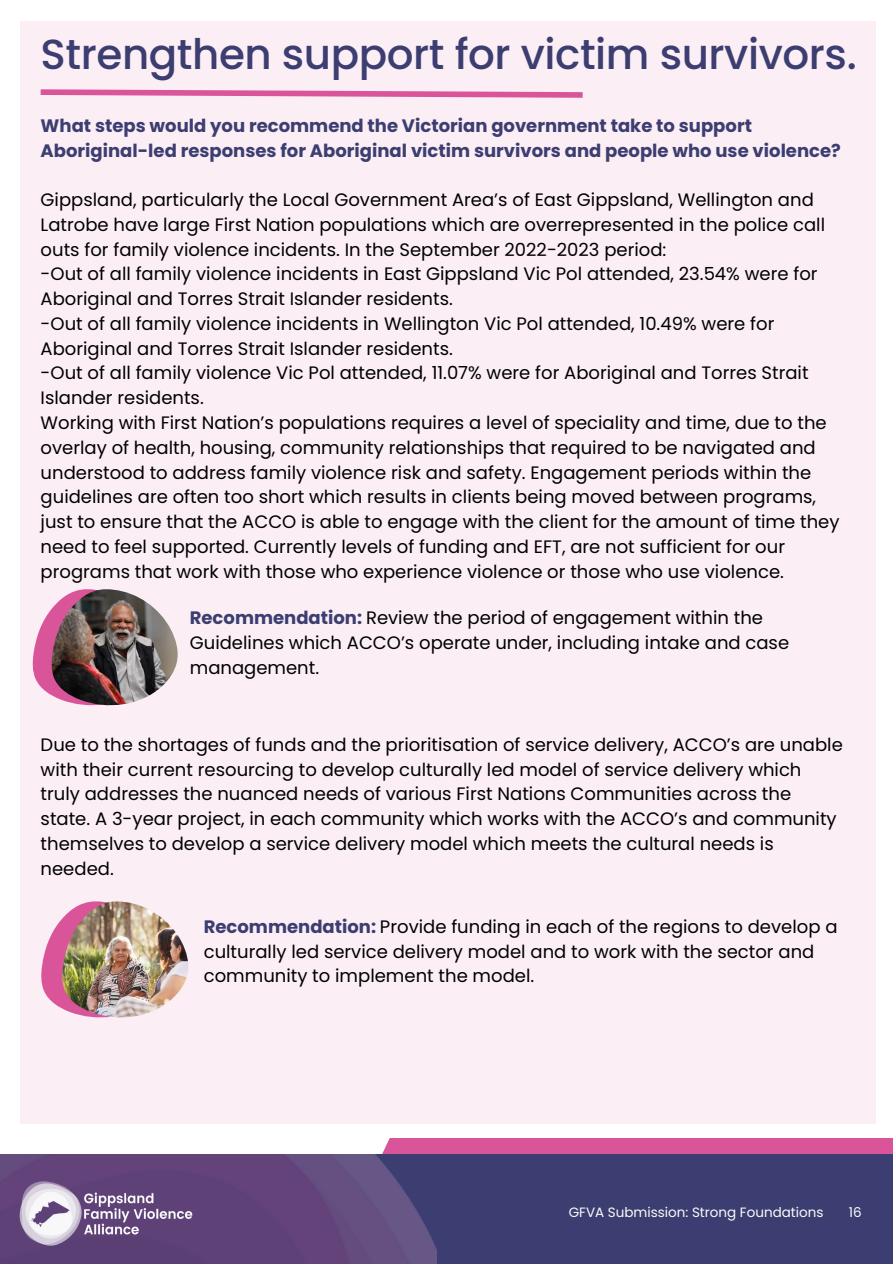
<style>
.page{position:relative;width:893px;height:1264px;background:#fff}
.page>*{position:absolute;margin:0;border:0;box-sizing:border-box;transform-origin:0 0}
.t1{font:500 42px "Poppins";letter-spacing:-.01em;color:#3c3e71}
.t2{font:18px/24.8px "Poppins";color:#000001}
.t3{font:700 18px/24.8px "Poppins";color:#3c3e71}
.t4{font:13.5px "Poppins";color:#fafafa}
.s1{font-weight:700;color:#3c3e71}
</style>
<div class="page">
<div style="left:382px;top:1138px;width:510px;height:15px;background:#da5499"></div>
<div style="left:0;top:1153px;width:892px;height:110px;background:#3c3e71"></div>
<img style="left:0;top:1154px;width:437px;height:109px">
<img style="left:16px;top:1179px;width:179px;height:68px">
<div style="left:20px;top:21px;width:855px;height:1102px;background:#fbeef5"></div>
<svg style="left:40px;top:89px;width:543px;height:9px"></svg>
<svg style="left:32px;top:610px;width:82px;height:96px"></svg>
<img style="left:51px;top:589px;width:127px;height:116px">
<svg style="left:41px;top:919px;width:85px;height:99px"></svg>
<img style="left:62px;top:901px;width:126px;height:116px">
<h1 class="t1" style="left:41px;top:25px;width:817px">Strengthen support for victim survivors.</h1>
<p class="t3" style="left:41px;top:113px;width:801px">What steps would you recommend the Victorian government take to support<br>Aboriginal-led responses for Aboriginal victim survivors and people who use violence?</p>
<p class="t2" style="left:41px;top:187px;width:800px">Gippsland, particularly the Local Government Area’s of East Gippsland, Wellington and Latrobe have large First Nation populations which are overrepresented in the police call outs for family violence incidents. In the September 2022-2023 period:<br>-Out of all family violence incidents in East Gippsland Vic Pol attended, 23.54% were for Aboriginal and Torres Strait Islander residents.<br>-Out of all family violence incidents in Wellington Vic Pol attended, 10.49% were for Aboriginal and Torres Strait Islander residents.<br>-Out of all family violence Vic Pol attended, 11.07% were for Aboriginal and Torres Strait Islander residents.<br>Working with First Nation’s populations requires a level of speciality and time, due to the overlay of health, housing, community relationships that required to be navigated and understood to address family violence risk and safety. Engagement periods within the guidelines are often too short which results in clients being moved between programs, just to ensure that the ACCO is able to engage with the client for the amount of time they need to feel supported. Currently levels of funding and EFT, are not sufficient for our programs that work with those who experience violence or those who use violence.</p>
<p class="t2" style="left:190px;top:605px;width:601px"><span class="s1">Recommendation:</span> Review the period of engagement within the<br>Guidelines which ACCO’s operate under, including intake and case management.</p>
<p class="t2" style="left:41px;top:732px;width:803px">Due to the shortages of funds and the prioritisation of service delivery, ACCO’s are unable with their current resourcing to develop culturally led model of service delivery which truly addresses the nuanced needs of various First Nations Communities across the state. A 3-year project, in each community which works with the ACCO’s and community themselves to develop a service delivery model which meets the cultural needs is needed.</p>
<p class="t2" style="left:204px;top:914px;width:635px"><span class="s1">Recommendation:</span> Provide funding in each of the regions to develop a culturally led service delivery model and to work with the sector and community to implement the model.</p>
<p class="t4" style="left:568px;top:1202px;width:256px">GFVA Submission: Strong Foundations</p>
<p class="t4" style="left:848px;top:1202px;width:14px">16</p>
</div>
